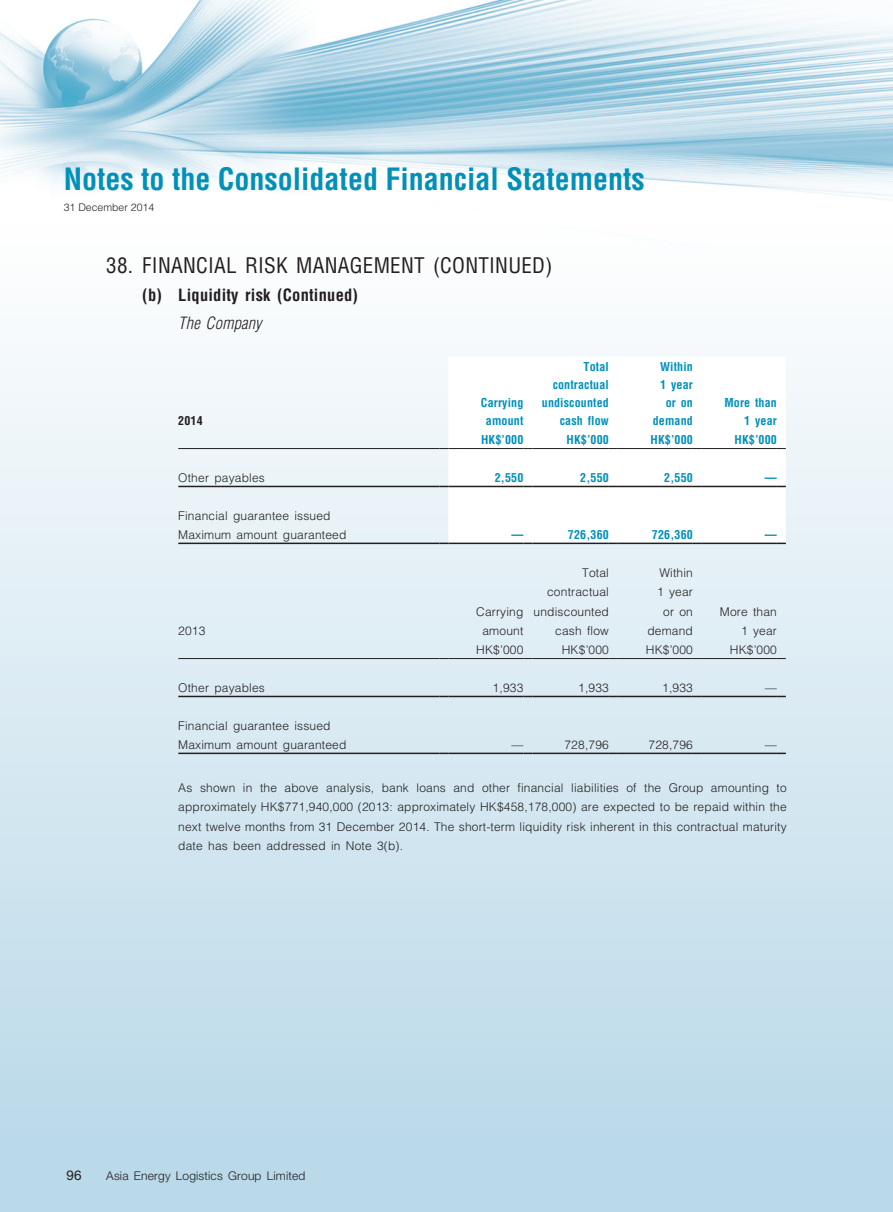
<style>
.page{position:relative;width:893px;height:1212px;background:#fff}
.page>*{position:absolute;margin:0;border:0;box-sizing:border-box;transform-origin:0 0}
.t1{font:700 condensed 30px "Helvetica LT Std";color:#0090ba}
._03_H1{font:condensed 21px "Helvetica LT Std";letter-spacing:.015em;color:#231f20}
._04___H2{font:700 condensed 16.5px "Helvetica LT Std";letter-spacing:.01em;color:#231f20}
._06_______H4{font:italic 300 condensed 16.5px "Helvetica LT Std";letter-spacing:.01em;color:#231f20}
.t2{font:13.5px "Helvetica Neue LT Std";color:#231f20}
._13_____P4{font:300 12px/19.5px "Helvetica LT Std";letter-spacing:.015em;color:#231f20;text-align:justify}
._31_table_tab_6pt{font:300 12px/19.5px "Helvetica LT Std";letter-spacing:.015em;color:#231f20;text-align:right}
._31_table_tab_6pt-2{font:700 condensed 12px/18px "Helvetica LT Std";letter-spacing:.015em;color:#0090ba;text-align:right}
.t3{font:300 12px "Helvetica Neue LT Std";letter-spacing:.015em;color:#231f20}
._31_table_tab_6pt-3{font:700 condensed 12px "Helvetica LT Std";color:#231f20}
.t4{font:300 10.5px "Helvetica LT Std";color:#231f20}
</style>
<div class="page">
<img style="left:0;top:0;width:893px;height:201px">
<div style="left:0;top:225px;width:893px;height:987px;background:linear-gradient(to bottom,#fdfdfe,#b6d7e7)"></div>
<svg style="left:448px;top:357px;width:338px;height:186px"></svg>
<hr style="left:178px;top:448px;width:261px;height:1px;background:#231f20">
<hr style="left:448px;top:448px;width:75px;height:1px;background:#231f20">
<hr style="left:532px;top:448px;width:77px;height:1px;background:#231f20">
<hr style="left:618px;top:448px;width:75px;height:1px;background:#231f20">
<hr style="left:702px;top:448px;width:75px;height:1px;background:#231f20">
<hr style="left:178px;top:486px;width:261px;height:1px;background:#231f20">
<hr style="left:448px;top:486px;width:75px;height:1px;background:#231f20">
<hr style="left:532px;top:486px;width:77px;height:1px;background:#231f20">
<hr style="left:618px;top:486px;width:75px;height:1px;background:#231f20">
<hr style="left:702px;top:486px;width:75px;height:1px;background:#231f20">
<hr style="left:178px;top:543px;width:261px;height:1px;background:#231f20">
<hr style="left:448px;top:543px;width:75px;height:1px;background:#231f20">
<hr style="left:532px;top:543px;width:77px;height:1px;background:#231f20">
<hr style="left:618px;top:543px;width:75px;height:1px;background:#231f20">
<hr style="left:702px;top:543px;width:75px;height:1px;background:#231f20">
<hr style="left:178px;top:658px;width:261px;height:1px;background:#231f20">
<hr style="left:448px;top:658px;width:75px;height:1px;background:#231f20">
<hr style="left:532px;top:658px;width:77px;height:1px;background:#231f20">
<hr style="left:618px;top:658px;width:75px;height:1px;background:#231f20">
<hr style="left:702px;top:658px;width:75px;height:1px;background:#231f20">
<hr style="left:178px;top:696px;width:261px;height:1px;background:#231f20">
<hr style="left:448px;top:696px;width:75px;height:1px;background:#231f20">
<hr style="left:532px;top:696px;width:77px;height:1px;background:#231f20">
<hr style="left:618px;top:696px;width:75px;height:1px;background:#231f20">
<hr style="left:702px;top:696px;width:75px;height:1px;background:#231f20">
<hr style="left:178px;top:753px;width:261px;height:1px;background:#231f20">
<hr style="left:448px;top:753px;width:75px;height:1px;background:#231f20">
<hr style="left:532px;top:753px;width:77px;height:1px;background:#231f20">
<hr style="left:618px;top:753px;width:75px;height:1px;background:#231f20">
<hr style="left:702px;top:753px;width:75px;height:1px;background:#231f20">
<h1 class="t1" style="left:64px;top:161px;width:582px">Notes to the Consolidated Financial Statements</h1>
<p class="t4" style="left:64px;top:201px;width:92px">31 December 2014</p>
<p class="_03_H1" style="left:106px;top:252px;width:447px">38. FINANCIAL RISK MANAGEMENT (CONTINUED)</p>
<p class="_04___H2" style="left:142px;top:284px;width:217px">(b) Liquidity risk (Continued)</p>
<p class="_06_______H4" style="left:178px;top:312px;width:85px">The Company</p>
<p class="_31_table_tab_6pt-3" style="left:178px;top:413px;width:26px">2014</p>
<p class="_31_table_tab_6pt-2" style="left:481px;top:394px;width:44px;text-align:center">Carrying amount</p>
<p class="_31_table_tab_6pt-2" style="left:542px;top:358px;width:68px">Total contractual undiscounted cash flow</p>
<p class="_31_table_tab_6pt-2" style="left:653px;top:358px;width:42px">Within<br>1 year or on demand</p>
<p class="_31_table_tab_6pt-2" style="left:724px;top:394px;width:54px">More than<br>1 year</p>
<p class="_31_table_tab_6pt-2" style="left:481px;top:431px;width:44px">HK$’000</p>
<p class="_31_table_tab_6pt-2" style="left:567px;top:431px;width:44px">HK$’000</p>
<p class="_31_table_tab_6pt-2" style="left:651px;top:431px;width:44px">HK$’000</p>
<p class="_31_table_tab_6pt-2" style="left:735px;top:431px;width:44px">HK$’000</p>
<p class="_31_table_tab_6pt" style="left:178px;top:468px;width:88px">Other payables</p>
<p class="_31_table_tab_6pt-2" style="left:495px;top:468px;width:30px">2,550</p>
<p class="_31_table_tab_6pt-2" style="left:580px;top:468px;width:30px">2,550</p>
<p class="_31_table_tab_6pt-2" style="left:664px;top:468px;width:30px">2,550</p>
<p class="_31_table_tab_6pt-2" style="left:765px;top:468px;width:13px">—</p>
<p class="_31_table_tab_6pt" style="left:178px;top:506px;width:154px">Financial guarantee issued</p>
<p class="_31_table_tab_6pt" style="left:178px;top:525px;width:170px">Maximum amount guaranteed</p>
<p class="_31_table_tab_6pt-2" style="left:511px;top:525px;width:13px">—</p>
<p class="_31_table_tab_6pt-2" style="left:568px;top:525px;width:42px">726,360</p>
<p class="_31_table_tab_6pt-2" style="left:652px;top:525px;width:42px">726,360</p>
<p class="_31_table_tab_6pt-2" style="left:765px;top:525px;width:13px">—</p>
<p class="_31_table_tab_6pt" style="left:178px;top:621px;width:29px">2013</p>
<p class="_31_table_tab_6pt" style="left:476px;top:601px;width:49px;text-align:center">Carrying amount</p>
<p class="_31_table_tab_6pt" style="left:534px;top:562px;width:77px">Total contractual undiscounted cash flow</p>
<p class="_31_table_tab_6pt" style="left:647px;top:562px;width:47px">Within<br>1 year or on demand</p>
<p class="_31_table_tab_6pt" style="left:720px;top:601px;width:59px">More than<br>1 year</p>
<p class="_31_table_tab_6pt" style="left:476px;top:640px;width:49px">HK$’000</p>
<p class="_31_table_tab_6pt" style="left:562px;top:640px;width:49px">HK$’000</p>
<p class="_31_table_tab_6pt" style="left:646px;top:640px;width:49px">HK$’000</p>
<p class="_31_table_tab_6pt" style="left:730px;top:640px;width:49px">HK$’000</p>
<p class="_31_table_tab_6pt" style="left:178px;top:678px;width:88px">Other payables</p>
<p class="_31_table_tab_6pt" style="left:493px;top:678px;width:32px">1,933</p>
<p class="_31_table_tab_6pt" style="left:578px;top:678px;width:32px">1,933</p>
<p class="_31_table_tab_6pt" style="left:662px;top:678px;width:32px">1,933</p>
<p class="_31_table_tab_6pt" style="left:765px;top:678px;width:13px">—</p>
<p class="_31_table_tab_6pt" style="left:178px;top:716px;width:154px">Financial guarantee issued</p>
<p class="_31_table_tab_6pt" style="left:178px;top:735px;width:170px">Maximum amount guaranteed</p>
<p class="_31_table_tab_6pt" style="left:511px;top:735px;width:13px">—</p>
<p class="_31_table_tab_6pt" style="left:564px;top:735px;width:46px">728,796</p>
<p class="_31_table_tab_6pt" style="left:648px;top:735px;width:46px">728,796</p>
<p class="_31_table_tab_6pt" style="left:765px;top:735px;width:13px">—</p>
<p class="_13_____P4" style="left:178px;top:777px;width:610px">As shown in the above analysis, bank loans and other financial liabilities of the Group amounting to approximately HK$771,940,000 (2013: approximately HK$458,178,000) are expected to be repaid within the next twelve months from 31 December 2014. The short-term liquidity risk inherent in this contractual maturity date has been addressed in Note 3(b).</p>
<p class="t2" style="left:67px;top:1167px;width:17px">96</p>
<p class="t3" style="left:106px;top:1168px;width:201px">Asia Energy Logistics Group Limited</p>
</div>
